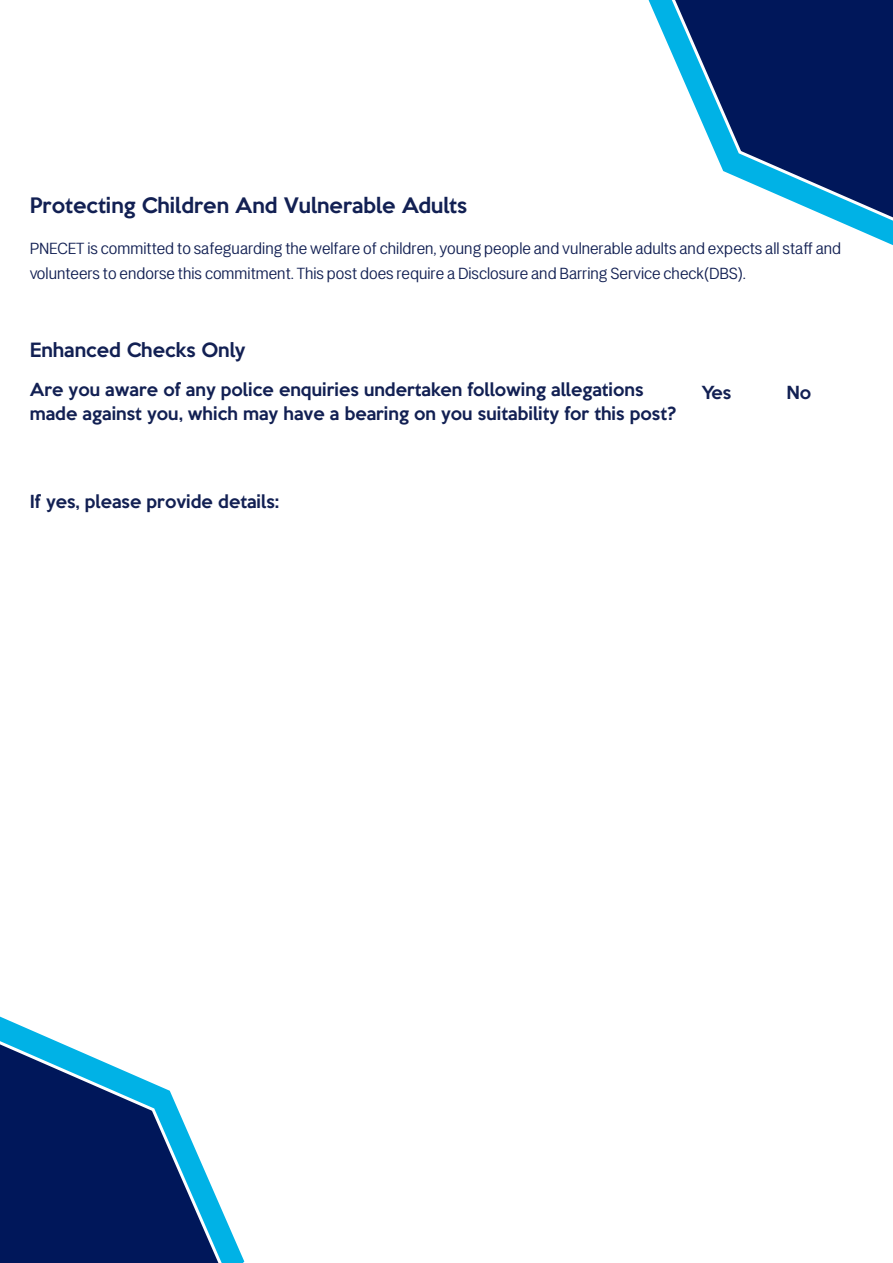
<style>
.page{position:relative;width:893px;height:1263px;background:#fff}
.page>*{position:absolute;margin:0;border:0;box-sizing:border-box;transform-origin:0 0}
.t1{font:500 19.5px "Keep Calm";color:#122053}
.t2{font:18px/25.5px "LT Amber";color:#122053}
.t3{font:500 18px "Keep Calm";color:#122053}
.t4{font:500 16.5px/24px "Keep Calm";color:#122053}
</style>
<div class="page">
<svg style="left:0;top:1016px;width:244px;height:247px"></svg>
<svg style="left:0;top:1031px;width:231px;height:232px"></svg>
<svg style="left:649px;top:0;width:244px;height:245px"></svg>
<svg style="left:662px;top:0;width:231px;height:230px"></svg>
<p class="t1" style="left:30px;top:189px;width:439px">Protecting Children And Vulnerable Adults</p>
<p class="t2" style="left:30px;top:236px;width:813px">PNECET is committed to safeguarding the welfare of children, young people and vulnerable adults and expects all staff and volunteers to endorse this commitment. This post does require a Disclosure and Barring Service check(DBS).</p>
<p class="t3" style="left:30px;top:334px;width:217px">Enhanced Checks Only</p>
<p class="t4" style="left:30px;top:376px;width:648px">Are you aware of any police enquiries undertaken following allegations made against you, which may have a bearing on you suitability for this post?</p>
<p class="t4" style="left:701px;top:379px;width:32px">Yes</p>
<p class="t4" style="left:786px;top:379px;width:26px">No</p>
<p class="t4" style="left:30px;top:488px;width:251px">If yes, please provide details:</p>
</div>
